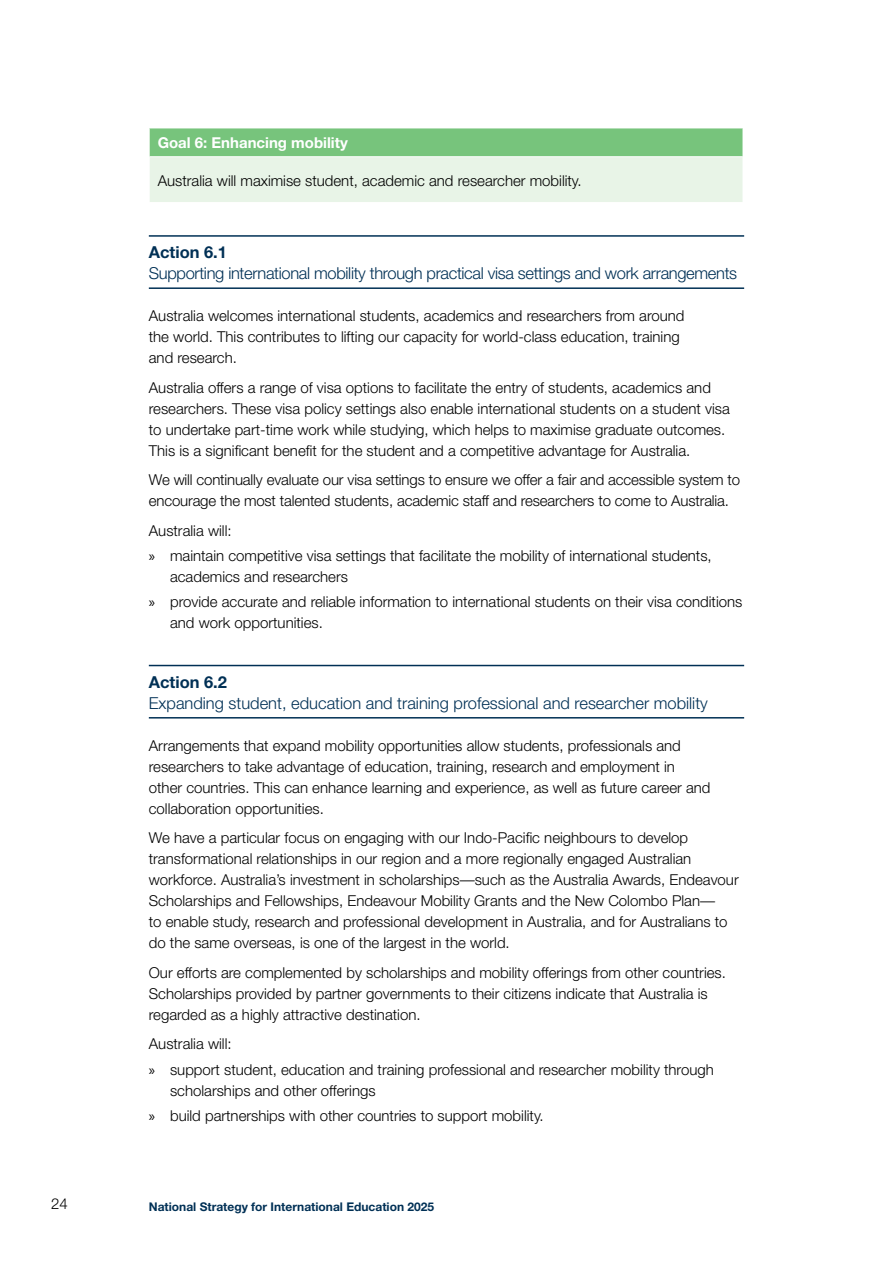
<style>
.page{position:relative;width:893px;height:1263px;background:#fff}
.page>*{position:absolute;margin:0;border:0;box-sizing:border-box;transform-origin:0 0}
.action_head{font:300 16.5px/21px "Helvetica Neue";letter-spacing:-.02em;color:#003055}
.action_head-2{font:300 16.5px/21px "Helvetica Neue";color:#003055}
.body_text{font:300 15px/21px "Helvetica Neue";color:#000}
.table_text{font:300 15px "Helvetica Neue";color:#000}
.Goal_head{font:700 15px "Helvetica Neue";color:#fff}
.t1{font:700 12px "Helvetica Neue";color:#003055}
.s1{font-weight:700}
.s2{font-family:"Myriad Pro";font-weight:400}
</style>
<div class="page">
<hr style="left:149px;top:235px;width:595px;height:2px;background:#003055">
<hr style="left:149px;top:287px;width:595px;height:2px;background:#003055">
<hr style="left:149px;top:665px;width:595px;height:1px;background:#003055">
<hr style="left:149px;top:717px;width:595px;height:1px;background:#003055">
<div style="left:149px;top:128px;width:594px;height:29px;background:#77c47c"></div>
<div style="left:149px;top:157px;width:594px;height:46px;background:#e8f4e7"></div>
<hr style="left:149px;top:157px;width:1px;height:45px;background:#fff">
<hr style="left:149px;top:202px;width:594px;height:1px;background:#fff">
<hr style="left:149px;top:128px;width:594px;height:1px;background:#fff">
<svg style="left:149px;top:128px;width:1px;height:28px"></svg>
<hr style="left:149px;top:156px;width:594px;height:1px;background:#fff">
<p class="Goal_head" style="left:158px;top:134px;width:192px">Goal 6: Enhancing mobility</p>
<p class="table_text" style="left:158px;top:171px;width:425px">Australia will maximise student, academic and researcher mobility.</p>
<p class="action_head" style="left:149px;top:241px;width:590px"><span class="s1">Action 6.1<br></span>Supporting international mobility through practical visa settings and work arrangements</p>
<h2 class="body_text" style="left:149px;top:305px;width:537px">Australia welcomes international students, academics and researchers from around the world. This contributes to lifting our capacity for world-class education, training and research.</h2>
<h2 class="body_text" style="left:149px;top:377px;width:582px">Australia offers a range of visa options to facilitate the entry of students, academics and researchers. These visa policy settings also enable international students on a student visa to undertake part-time work while studying, which helps to maximise graduate outcomes.<br>This is a significant benefit for the student and a competitive advantage for Australia.</h2>
<h2 class="body_text" style="left:149px;top:469px;width:593px">We will continually evaluate our visa settings to ensure we offer a fair and accessible system to encourage the most talented students, academic staff and researchers to come to Australia.</h2>
<h2 class="body_text" style="left:149px;top:520px;width:84px">Australia will:</h2>
<p class="body_text" style="left:170px;top:545px;width:543px;text-indent:-21px"><span class="s2">»</span> maintain competitive visa settings that facilitate the mobility of international students, academics and researchers</p>
<p class="body_text" style="left:170px;top:591px;width:574px;text-indent:-21px"><span class="s2">»</span> provide accurate and reliable information to international students on their visa conditions and work opportunities.</p>
<p class="action_head-2" style="left:149px;top:671px;width:560px"><span class="s1">Action 6.2<br></span>Expanding student, education and training professional and researcher mobility</p>
<h2 class="body_text" style="left:149px;top:735px;width:563px">Arrangements that expand mobility opportunities allow students, professionals and researchers to take advantage of education, training, research and employment in other countries. This can enhance learning and experience, as well as future career and collaboration opportunities.</h2>
<h2 class="body_text" style="left:149px;top:827px;width:591px">We have a particular focus on engaging with our Indo-Pacific neighbours to develop transformational relationships in our region and a more regionally engaged Australian workforce. Australia’s investment in scholarships—such as the Australia Awards, Endeavour Scholarships and Fellowships, Endeavour Mobility Grants and the New Colombo Plan—<br>to enable study, research and professional development in Australia, and for Australians to do the same overseas, is one of the largest in the world.</h2>
<h2 class="body_text" style="left:149px;top:962px;width:579px">Our efforts are complemented by scholarships and mobility offerings from other countries.<br>Scholarships provided by partner governments to their citizens indicate that Australia is regarded as a highly attractive destination.</h2>
<h2 class="body_text" style="left:149px;top:1033px;width:84px">Australia will:</h2>
<p class="body_text" style="left:170px;top:1058px;width:545px;text-indent:-21px"><span class="s2">»</span> support student, education and training professional and researcher mobility through scholarships and other offerings</p>
<p class="body_text" style="left:149px;top:1105px;width:396px"><span class="s2">»</span> build partnerships with other countries to support mobility.</p>
<p class="body_text" style="left:51px;top:1193px;width:18px">24</p>
<p class="t1" style="left:149px;top:1199px;width:287px">National Strategy for International Education 2025</p>
</div>
